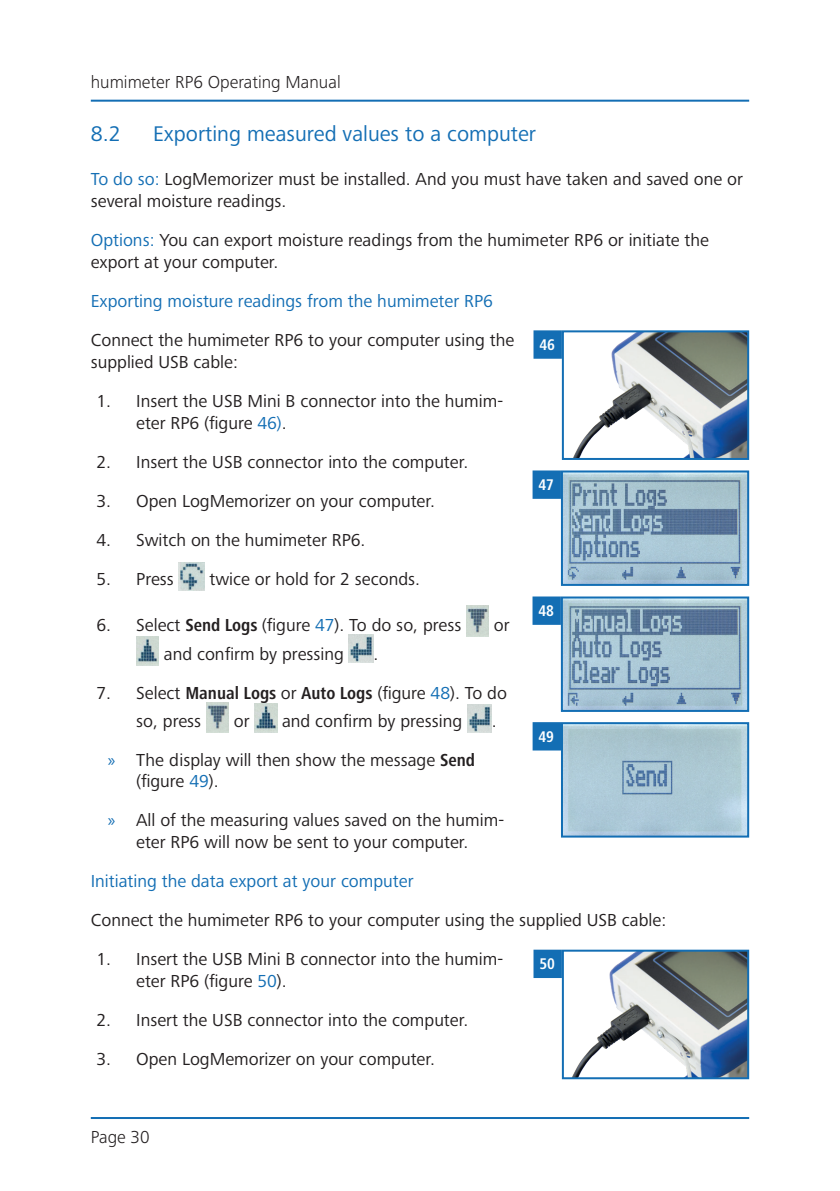
<style>
.page{position:relative;width:840px;height:1191px;background:#fff}
.page>*{position:absolute;margin:0;border:0;box-sizing:border-box;transform-origin:0 0}
.t1{font:22px "Frutiger Next Pro";color:#136eb4}
.t2{font:18px/22px "Frutiger Next Pro";color:#231f20}
.t3{font:18px "Frutiger Next Pro";color:#136eb4}
.t4{font:300 18px "Frutiger Next Pro";color:#231f20}
.t5{font:700 condensed 16px "Frutiger Next Pro";color:#fff}
.s1{color:#136eb4}
.s2{font-weight:700;font-stretch:condensed}
.s3{font-family:"Myriad Pro";color:#136eb4}
</style>
<div class="page">
<hr style="left:91px;top:100px;width:657px;height:2px;background:#136eb4">
<hr style="left:91px;top:1117px;width:657px;height:2px;background:#136eb4">
<img style="left:179px;top:562px;width:25px;height:29px">
<img style="left:466px;top:606px;width:22px;height:30px">
<img style="left:136px;top:636px;width:23px;height:29px">
<img style="left:348px;top:634px;width:25px;height:28px">
<img style="left:206px;top:702px;width:23px;height:31px">
<img style="left:254px;top:703px;width:23px;height:30px">
<img style="left:467px;top:704px;width:24px;height:29px">
<div style="left:534px;top:331px;width:26px;height:27px;background:#136eb4"></div>
<div style="left:533px;top:330px;width:28px;height:29px;border:2px solid #136eb4"></div>
<img style="left:573px;top:333px;width:172px;height:124px">
<div style="left:561px;top:330px;width:187px;height:130px;border:2px solid #136eb4"></div>
<div style="left:533px;top:471px;width:26px;height:27px;background:#136eb4"></div>
<div style="left:532px;top:470px;width:28px;height:29px;border:2px solid #136eb4"></div>
<img style="left:563px;top:473px;width:182px;height:110px">
<div style="left:560px;top:470px;width:188px;height:116px;border:2px solid #136eb4"></div>
<div style="left:533px;top:597px;width:26px;height:27px;background:#136eb4"></div>
<div style="left:532px;top:596px;width:28px;height:29px;border:2px solid #136eb4"></div>
<img style="left:563px;top:599px;width:182px;height:110px">
<div style="left:560px;top:596px;width:188px;height:116px;border:2px solid #136eb4"></div>
<div style="left:533px;top:723px;width:26px;height:26px;background:#136eb4"></div>
<div style="left:532px;top:722px;width:28px;height:28px;border:2px solid #136eb4"></div>
<img style="left:563px;top:725px;width:182px;height:109px">
<div style="left:560px;top:722px;width:188px;height:115px;border:2px solid #136eb4"></div>
<img style="left:572px;top:952px;width:173px;height:124px">
<div style="left:561px;top:949px;width:187px;height:130px;border:2px solid #136eb4"></div>
<div style="left:534px;top:950px;width:26px;height:27px;background:#136eb4"></div>
<div style="left:533px;top:949px;width:28px;height:29px;border:2px solid #136eb4"></div>
<p class="t4" style="left:91px;top:72px;width:251px">humimeter RP6 Operating Manual</p>
<p class="t1" style="left:91px;top:121px;width:31px">8.2</p>
<p class="t1" style="left:153px;top:121px;width:384px">Exporting measured values to a computer</p>
<p class="t2" style="left:91px;top:168px;width:653px"><span class="s1">To do so:</span> LogMemorizer must be installed. And you must have taken and saved one or several moisture readings.</p>
<p class="t2" style="left:91px;top:229px;width:619px"><span class="s1">Options:</span> You can export moisture readings from the humimeter RP6 or initiate the export at your computer.</p>
<p class="t3" style="left:91px;top:291px;width:403px">Exporting moisture readings from the humimeter RP6</p>
<p class="t2" style="left:91px;top:329px;width:425px">Connect the humimeter RP6 to your computer using the supplied USB cable:</p>
<p class="t2" style="left:136px;top:390px;width:368px;text-indent:-40px">1. Insert the USB Mini B connector into the humim&shy;eter RP6 (figure <span class="s1">46)</span>.</p>
<p class="t2" style="left:96px;top:451px;width:373px">2. Insert the USB connector into the computer.</p>
<p class="t2" style="left:96px;top:490px;width:340px">3. Open LogMemorizer on your computer.</p>
<p class="t2" style="left:96px;top:529px;width:270px">4. Switch on the humimeter RP6.</p>
<p class="t2" style="left:96px;top:568px;width:79px">5. Press</p>
<p class="t2" style="left:209px;top:568px;width:212px">twice or hold for 2 seconds.</p>
<p class="t2" style="left:96px;top:613px;width:366px">6. Select <span class="s2">Send Logs</span> (figure <span class="s1">47</span>). To do so, press</p>
<p class="t2" style="left:493px;top:613px;width:17px">or</p>
<p class="t2" style="left:164px;top:642px;width:181px">and confirm by pressing</p>
<p class="t2" style="left:373px;top:642px;width:6px">.</p>
<p class="t2" style="left:136px;top:678px;width:372px;line-height:28.4px;text-indent:-40px">7. Select <span class="s2">Manual Logs</span> or <span class="s2">Auto Logs</span> (figure <span class="s1">48</span>). To do so, press</p>
<p class="t5" style="left:539px;top:335px;width:17px">46</p>
<p class="t5" style="left:538px;top:475px;width:17px">47</p>
<p class="t5" style="left:538px;top:601px;width:17px">48</p>
<p class="t2" style="left:233px;top:710px;width:17px">or</p>
<p class="t2" style="left:282px;top:710px;width:181px">and confirm by pressing</p>
<p class="t2" style="left:491px;top:710px;width:6px">.</p>
<p class="t2" style="left:136px;top:749px;width:340px;text-indent:-28px"><span class="s3">»</span> The display will then show the message <span class="s2">Send </span>(figure <span class="s1">49</span>).</p>
<p class="t2" style="left:108px;top:809px;width:397px;text-align:center"><span class="s3">»</span> All of the measuring values saved on the humim&shy;eter RP6 will now be sent to your computer.</p>
<p class="t3" style="left:91px;top:870px;width:324px">Initiating the data export at your computer</p>
<p class="t2" style="left:91px;top:908px;width:576px">Connect the humimeter RP6 to your computer using the supplied USB cable:</p>
<p class="t2" style="left:136px;top:947px;width:368px;text-indent:-40px">1. Insert the USB Mini B connector into the humim&shy;eter RP6 (figure <span class="s1">50</span>).</p>
<p class="t2" style="left:96px;top:1008px;width:373px">2. Insert the USB connector into the computer.</p>
<p class="t2" style="left:96px;top:1047px;width:340px">3. Open LogMemorizer on your computer.</p>
<p class="t5" style="left:538px;top:727px;width:17px">49</p>
<p class="t5" style="left:539px;top:954px;width:17px">50</p>
<p class="t4" style="left:91px;top:1126px;width:60px">Page 30</p>
</div>
